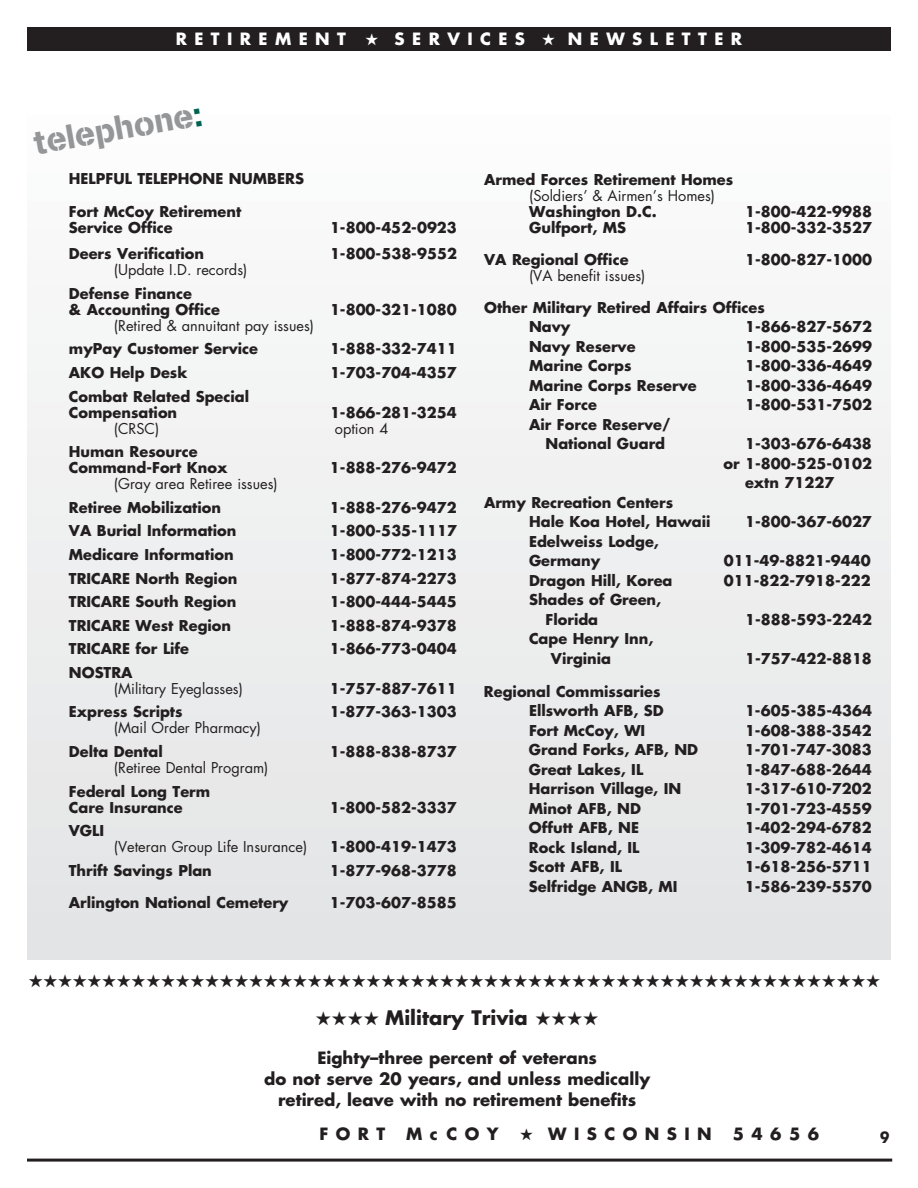
<style>
.page{position:relative;width:918px;height:1188px;background:#fff}
.page>*{position:absolute;margin:0;border:0;box-sizing:border-box;transform-origin:0 0}
.t1{font:36px "Cargo D";color:#949698}
.t2{font:700 19.5px "Futura";color:#231f20}
.t3{font:18px "Zapf Dingbats ITC";color:#231f20}
.t4{font:700 16.5px/21px "Futura";color:#231f20;text-align:center}
.t5{font:700 16.5px "Futura";letter-spacing:.45em;color:#fff}
.t6{font:700 16.5px "Futura";letter-spacing:.45em;color:#231f20}
.t7{font:700 15px "Futura";color:#231f20;scale:.9 1}
.t8{font:700 14.55px/19.5px "Futura";color:#231f20}
.t9{font:14.55px "Futura";color:#231f20}
.s1{color:#006351}
</style>
<div class="page">
<div style="left:27px;top:27px;width:864px;height:24px;background:#231f20"></div>
<div style="left:27px;top:91px;width:864px;height:869px;background:linear-gradient(to right,#f0f0f1,#f0f0f1)"></div>
<hr style="left:27px;top:1159px;width:865px;height:3px;background:#231f20">
<p class="t5" style="left:176px;top:27px;width:568px">RETIREMENT ★ SERVICES ★ NEWSLETTER</p>
<h1 class="t1" style="left:30px;top:122px;width:173px;rotate:-10deg">telephone<span class="s1">:</span></h1>
<p class="t8" style="left:69px;top:169px;width:237px">HELPFUL TELEPHONE NUMBERS</p>
<p class="t8" style="left:69px;top:203px;width:174px;line-height:16px">Fort McCoy Retirement<br>Service Office</p>
<p class="t8" style="left:330px;top:217px;width:128px">1-800-452-0923</p>
<p class="t8" style="left:69px;top:244px;width:137px">Deers Verification</p>
<p class="t8" style="left:330px;top:244px;width:129px">1-800-538-9552</p>
<p class="t9" style="left:114px;top:260px;width:135px">(Update I.D. records)</p>
<p class="t8" style="left:69px;top:285px;width:153px;line-height:16px">Defense Finance<br>&amp; Accounting Office</p>
<p class="t8" style="left:330px;top:299px;width:128px">1-800-321-1080</p>
<p class="t9" style="left:114px;top:316px;width:202px">(Retired &amp; annuitant pay issues)</p>
<p class="t8" style="left:69px;top:339px;width:191px">myPay Customer Service</p>
<p class="t8" style="left:330px;top:339px;width:128px">1-888-332-7411</p>
<p class="t8" style="left:69px;top:362px;width:120px">AKO Help Desk</p>
<p class="t8" style="left:330px;top:362px;width:128px">1-703-704-4357</p>
<p class="t8" style="left:69px;top:388px;width:182px;line-height:16px">Combat Related Special<br>Compensation</p>
<p class="t8" style="left:330px;top:402px;width:128px">1-866-281-3254</p>
<p class="t9" style="left:114px;top:418px;width:47px">(CRSC)</p>
<p class="t9" style="left:335px;top:418px;width:55px">option 4</p>
<p class="t8" style="left:69px;top:443px;width:160px;line-height:16px">Human Resource<br>Command-Fort Knox</p>
<p class="t8" style="left:330px;top:458px;width:128px">1-888-276-9472</p>
<p class="t9" style="left:114px;top:474px;width:165px">(Gray area Retiree issues)</p>
<p class="t8" style="left:69px;top:497px;width:154px">Retiree Mobilization</p>
<p class="t8" style="left:330px;top:497px;width:128px">1-888-276-9472</p>
<p class="t8" style="left:69px;top:521px;width:169px">VA Burial Information</p>
<p class="t8" style="left:330px;top:521px;width:128px">1-800-535-1117</p>
<p class="t8" style="left:69px;top:544px;width:166px">Medicare Information</p>
<p class="t8" style="left:330px;top:544px;width:128px">1-800-772-1213</p>
<p class="t8" style="left:69px;top:568px;width:170px">TRICARE North Region</p>
<p class="t8" style="left:330px;top:568px;width:128px">1-877-874-2273</p>
<p class="t8" style="left:69px;top:591px;width:169px">TRICARE South Region</p>
<p class="t8" style="left:330px;top:591px;width:128px">1-800-444-5445</p>
<p class="t8" style="left:69px;top:615px;width:164px">TRICARE West Region</p>
<p class="t8" style="left:330px;top:615px;width:128px">1-888-874-9378</p>
<p class="t8" style="left:69px;top:639px;width:122px">TRICARE for Life</p>
<p class="t8" style="left:330px;top:639px;width:128px">1-866-773-0404</p>
<p class="t8" style="left:69px;top:662px;width:65px">NOSTRA</p>
<p class="t9" style="left:114px;top:678px;width:130px">(Military Eyeglasses)</p>
<p class="t8" style="left:330px;top:678px;width:128px">1-757-887-7611</p>
<p class="t8" style="left:69px;top:702px;width:115px">Express Scripts</p>
<p class="t8" style="left:330px;top:702px;width:128px">1-877-363-1303</p>
<p class="t9" style="left:114px;top:718px;width:149px">(Mail Order Pharmacy)</p>
<p class="t8" style="left:69px;top:741px;width:95px">Delta Dental</p>
<p class="t8" style="left:330px;top:741px;width:128px">1-888-838-8737</p>
<p class="t9" style="left:114px;top:758px;width:156px">(Retiree Dental Program)</p>
<p class="t8" style="left:69px;top:783px;width:143px;line-height:16px">Federal Long Term<br>Care Insurance</p>
<p class="t8" style="left:330px;top:797px;width:128px">1-800-582-3337</p>
<p class="t8" style="left:69px;top:821px;width:37px">VGLI</p>
<p class="t9" style="left:114px;top:837px;width:195px">(Veteran Group Life Insurance)</p>
<p class="t8" style="left:330px;top:837px;width:128px">1-800-419-1473</p>
<p class="t8" style="left:69px;top:860px;width:145px">Thrift Savings Plan</p>
<p class="t8" style="left:330px;top:860px;width:128px">1-877-968-3778</p>
<p class="t8" style="left:69px;top:892px;width:221px">Arlington National Cemetery</p>
<p class="t8" style="left:330px;top:892px;width:128px">1-703-607-8585</p>
<p class="t8" style="left:484px;top:169px;width:251px">Armed Forces Retirement Homes</p>
<p class="t9" style="left:529px;top:185px;width:187px">(Soldiers’ &amp; Airmen’s Homes)</p>
<p class="t8" style="left:529px;top:201px;width:129px">Washington D.C.</p>
<p class="t8" style="left:745px;top:201px;width:128px">1-800-422-9988</p>
<p class="t8" style="left:529px;top:217px;width:99px">Gulfport, MS</p>
<p class="t8" style="left:745px;top:217px;width:128px">1-800-332-3527</p>
<p class="t8" style="left:484px;top:249px;width:146px">VA Regional Office</p>
<p class="t8" style="left:745px;top:249px;width:128px">1-800-827-1000</p>
<p class="t9" style="left:529px;top:265px;width:118px">(VA benefit issues)</p>
<p class="t8" style="left:529px;top:297px;width:237px;text-indent:-45px">Other Military Retired Affairs Offices<br>Navy</p>
<p class="t8" style="left:745px;top:317px;width:128px">1-866-827-5672</p>
<p class="t8" style="left:529px;top:336px;width:108px">Navy Reserve</p>
<p class="t8" style="left:745px;top:336px;width:128px">1-800-535-2699</p>
<p class="t8" style="left:529px;top:356px;width:104px">Marine Corps</p>
<p class="t8" style="left:745px;top:356px;width:128px">1-800-336-4649</p>
<p class="t8" style="left:529px;top:375px;width:169px">Marine Corps Reserve</p>
<p class="t8" style="left:745px;top:375px;width:128px">1-800-336-4649</p>
<p class="t8" style="left:529px;top:395px;width:69px">Air Force</p>
<p class="t8" style="left:745px;top:395px;width:128px">1-800-531-7502</p>
<p class="t8" style="left:546px;top:414px;width:126px;text-indent:-16px">Air Force Reserve/<br>National Guard</p>
<p class="t8" style="left:745px;top:434px;width:128px">1-303-676-6438</p>
<p class="t8" style="left:724px;top:453px;width:150px">or 1-800-525-0102</p>
<p class="t8" style="left:745px;top:473px;width:91px">extn 71227</p>
<p class="t8" style="left:529px;top:492px;width:183px;text-indent:-45px">Army Recreation Centers<br>Hale Koa Hotel, Hawaii</p>
<p class="t8" style="left:529px;top:531px;width:131px">Edelweiss Lodge,<br>Germany</p>
<p class="t8" style="left:745px;top:512px;width:128px">1-800-367-6027</p>
<p class="t8" style="left:724px;top:551px;width:148px">011-49-8821-9440</p>
<p class="t8" style="left:529px;top:570px;width:145px">Dragon Hill, Korea</p>
<p class="t8" style="left:724px;top:570px;width:148px">011-822-7918-222</p>
<p class="t8" style="left:546px;top:590px;width:117px;text-indent:-16px">Shades of Green,<br>Florida</p>
<p class="t8" style="left:745px;top:609px;width:128px">1-888-593-2242</p>
<p class="t8" style="left:551px;top:629px;width:104px;text-indent:-22px">Cape Henry Inn,<br>Virginia</p>
<p class="t8" style="left:484px;top:681px;width:181px;text-align:right">Regional Commissaries<br>Ellsworth AFB, SD</p>
<p class="t8" style="left:745px;top:648px;width:128px">1-757-422-8818</p>
<p class="t8" style="left:745px;top:701px;width:128px">1-605-385-4364</p>
<p class="t8" style="left:529px;top:720px;width:118px">Fort McCoy, WI</p>
<p class="t8" style="left:745px;top:720px;width:128px">1-608-388-3542</p>
<p class="t8" style="left:529px;top:740px;width:171px">Grand Forks, AFB, ND</p>
<p class="t8" style="left:745px;top:740px;width:128px">1-701-747-3083</p>
<p class="t8" style="left:529px;top:759px;width:116px">Great Lakes, IL</p>
<p class="t8" style="left:745px;top:759px;width:128px">1-847-688-2644</p>
<p class="t8" style="left:529px;top:779px;width:154px">Harrison Village, IN</p>
<p class="t8" style="left:745px;top:779px;width:128px">1-317-610-7202</p>
<p class="t8" style="left:529px;top:798px;width:114px">Minot AFB, ND</p>
<p class="t8" style="left:745px;top:798px;width:128px">1-701-723-4559</p>
<p class="t8" style="left:529px;top:818px;width:112px">Offutt AFB, NE</p>
<p class="t8" style="left:745px;top:818px;width:128px">1-402-294-6782</p>
<p class="t8" style="left:529px;top:837px;width:112px">Rock Island, IL</p>
<p class="t8" style="left:745px;top:837px;width:128px">1-309-782-4614</p>
<p class="t8" style="left:529px;top:857px;width:95px">Scott AFB, IL</p>
<p class="t8" style="left:745px;top:857px;width:128px">1-618-256-5711</p>
<p class="t8" style="left:529px;top:876px;width:150px">Selfridge ANGB, MI</p>
<p class="t8" style="left:745px;top:876px;width:129px">1-586-239-5570</p>
<p class="t3" style="left:28px;top:972px;width:853px">★★★★★★★★★★★★★★★★★★★★★★★★★★★★★★★★★★★★★★★★★★★★★★★★★★★★★★★★★★</p>
<h2 class="t2" style="left:316px;top:1005px;width:285px">★★★★ Military Trivia ★★★★</h2>
<p class="t4" style="left:264px;top:1047px;width:387px">Eighty–three percent of veterans<br>do not serve 20 years, and unless medically retired, leave with no retirement benefits</p>
<p class="t4" style="left:319px;top:1123px;width:67px">FORT</p>
<p class="t4" style="left:406px;top:1123px;width:94px">McCOY</p>
<p class="t6" style="left:520px;top:1122px;width:193px">★ WISCONSIN</p>
<p class="t4" style="left:733px;top:1123px;width:88px">54656</p>
<p class="t7" style="left:880px;top:1127px;width:12px">9</p>
</div>
